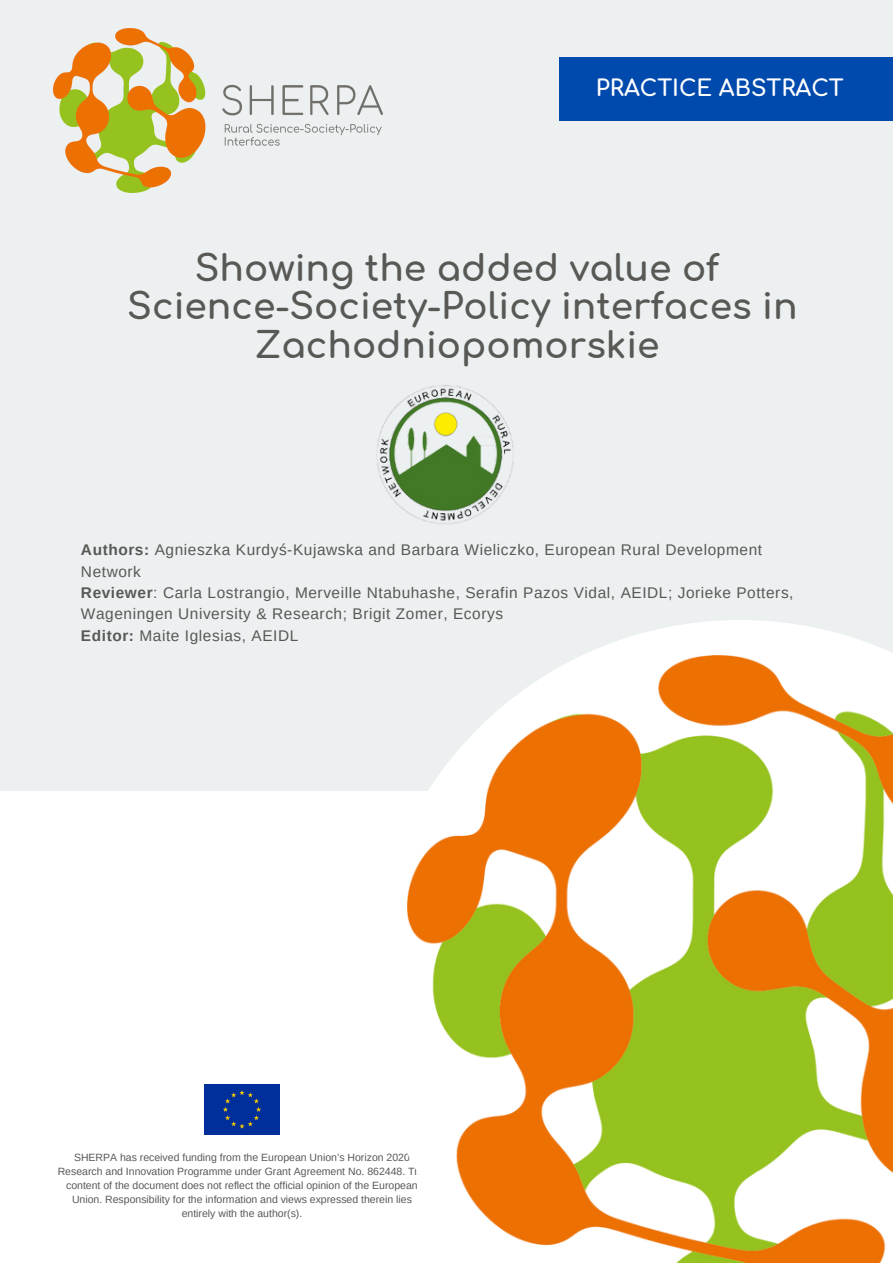
<style>
.page{position:relative;width:893px;height:1264px;background:#fff}
.page>*{position:absolute;margin:0;border:0;box-sizing:border-box;transform-origin:0 0}
.t1{font:700 36px/38.2px "Comfortaa";color:#585855;text-align:center}
.t2{font:700 22.5px "Comfortaa";color:#fff}
.t3{font:15.45px/21.3px "Arimo";letter-spacing:.035em;color:#585855}
.t4{font:10.5px/14px "Arimo";color:#585855;text-align:center}
.s1{font-weight:700}
</style>
<div class="page">
<div style="left:0;top:0;width:892px;height:1262px;background:#ecf0f1"></div>
<div style="left:0;top:791px;width:892px;height:471px;background:#fff"></div>
<div style="left:204px;top:1084px;width:75px;height:50px;background:#002f9b"></div>
<svg style="left:407px;top:620px;width:485px;height:298px"></svg>
<img style="left:408px;top:656px;width:484px;height:606px">
<div style="left:558px;top:58px;width:334px;height:63px;background:#004aad"></div>
<img style="left:54px;top:28px;width:328px;height:165px">
<img style="left:376px;top:385px;width:138px;height:139px">
<p class="t2" style="left:596px;top:77px;width:249px">PRACTICE ABSTRACT</p>
<p class="t1" style="left:195px;top:250px;width:526px">Showing the added value of</p>
<p class="t1" style="left:127px;top:288px;width:671px">Science-Society-Policy interfaces in<br>Zachodniopomorskie</p>
<p class="t3" style="left:81px;top:539px;width:682px"><span class="s1">Authors:</span> Agnieszka Kurdyś-Kujawska and Barbara Wieliczko, European Rural Development<br>Network</p>
<p class="t3" style="left:81px;top:582px;width:714px"><span class="s1">Reviewer</span>: Carla Lostrangio, Merveille Ntabuhashe, Serafin Pazos Vidal, AEIDL; Jorieke Potters,<br>Wageningen University &amp; Research; Brigit Zomer, Ecorys</p>
<p class="t3" style="left:81px;top:624px;width:219px"><span class="s1">Editor:</span> Maite Iglesias, AEIDL</p>
<p class="t4" style="left:58px;top:1150px;width:370px">SHERPA has received funding from the European Union’s Horizon 2020<br>Research and Innovation Programme under Grant Agreement No. 862448. The content of the document does not reflect the official opinion of the European Union. Responsibility for the information and views expressed therein lies entirely with the author(s).</p>
</div>
